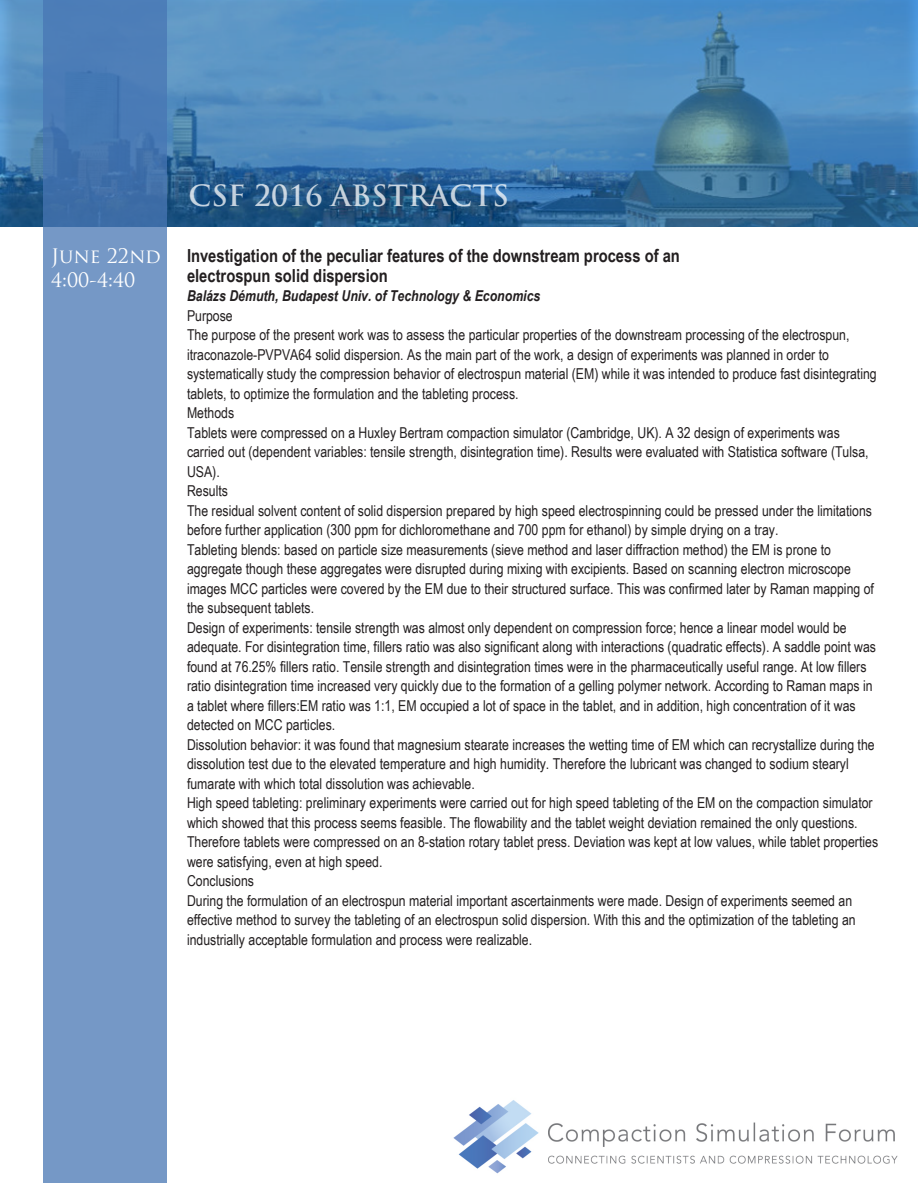
<style>
.page{position:relative;width:918px;height:1183px;background:#fff}
.page>*{position:absolute;margin:0;border:0;box-sizing:border-box;transform-origin:0 0}
.t1{font:700 28.5px "Trajan Pro";color:rgb(255 255 255/.75)}
.t2{font:19.5px/23.4px "Trajan Pro";color:#fff}
.t3{font:700 18px/19.5px "Arial Narrow";color:#231f20}
.t4{font:15px/19.5px "Arial Narrow";color:#231f20}
.t5{font:italic 700 15px "Arial Narrow";color:#231f20}
</style>
<div class="page">
<img style="left:0;top:0;width:918px;height:227px">
<svg style="left:43px;top:0;width:123px;height:1183px;background:#6b91c1"></svg>
<img style="left:453px;top:1100px;width:445px;height:74px">
<h2 class="t2" style="left:51px;top:244px;width:111px">JUNE 22ND<br>4:00-4:40</h2>
<h1 class="t1" style="left:189px;top:178px;width:322px">CSF 2016 ABSTRACTS</h1>
<p class="t3" style="left:187px;top:245px;width:494px">Investigation of the peculiar features of the downstream process of an electrospun solid dispersion</p>
<p class="t5" style="left:187px;top:285px;width:355px">Balázs Démuth, Budapest Univ. of Technology &amp; Economics</p>
<p class="t4" style="left:187px;top:305px;width:693px">Purpose<br>The purpose of the present work was to assess the particular properties of the downstream processing of the electrospun, itraconazole-PVPVA64 solid dispersion. As the main part of the work, a design of experiments was planned in order to systematically study the compression behavior of electrospun material (EM) while it was intended to produce fast disintegrating tablets, to optimize the formulation and the tableting process.<br>Methods<br>Tablets were compressed on a Huxley Bertram compaction simulator (Cambridge, UK). A 32 design of experiments was carried out (dependent variables: tensile strength, disintegration time). Results were evaluated with Statistica software (Tulsa, USA).<br>Results<br>The residual solvent content of solid dispersion prepared by high speed electrospinning could be pressed under the limitations before further application (300 ppm for dichloromethane and 700 ppm for ethanol) by simple drying on a tray.<br>Tableting blends: based on particle size measurements (sieve method and laser diffraction method) the EM is prone to aggregate though these aggregates were disrupted during mixing with excipients. Based on scanning electron microscope images MCC particles were covered by the EM due to their structured surface. This was confirmed later by Raman mapping of the subsequent tablets.<br>Design of experiments: tensile strength was almost only dependent on compression force; hence a linear model would be adequate. For disintegration time, fillers ratio was also significant along with interactions (quadratic effects). A saddle point was found at 76.25% fillers ratio. Tensile strength and disintegration times were in the pharmaceutically useful range. At low fillers ratio disintegration time increased very quickly due to the formation of a gelling polymer network. According to Raman maps in a tablet where fillers:EM ratio was 1:1, EM occupied a lot of space in the tablet, and in addition, high concentration of it was detected on MCC particles.<br>Dissolution behavior: it was found that magnesium stearate increases the wetting time of EM which can recrystallize during the dissolution test due to the elevated temperature and high humidity. Therefore the lubricant was changed to sodium stearyl fumarate with which total dissolution was achievable.<br>High speed tableting: preliminary experiments were carried out for high speed tableting of the EM on the compaction simulator which showed that this process seems feasible. The flowability and the tablet weight deviation remained the only questions.<br>Therefore tablets were compressed on an 8-station rotary tablet press. Deviation was kept at low values, while tablet properties were satisfying, even at high speed.<br>Conclusions<br>During the formulation of an electrospun material important ascertainments were made. Design of experiments seemed an effective method to survey the tableting of an electrospun solid dispersion. With this and the optimization of the tableting an industrially acceptable formulation and process were realizable.</p>
</div>
